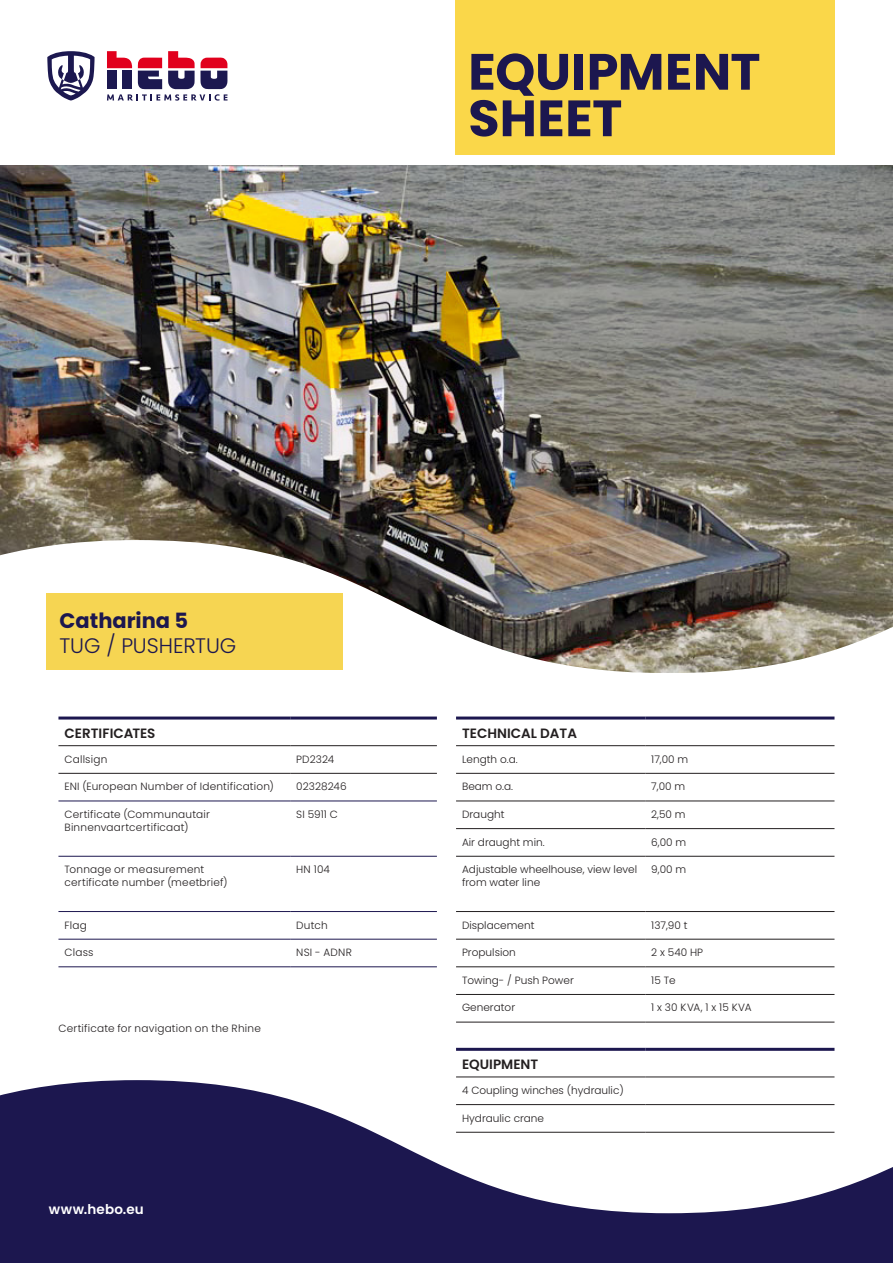
<style>
.page{position:relative;width:893px;height:1263px;background:#fff}
.page>*{position:absolute;margin:0;border:0;box-sizing:border-box;transform-origin:0 0}
.t1{font:700 51px/46.5px "Poppins";color:#1c174f}
.t2{font:300 21px "Poppins";letter-spacing:-.005em;color:#1c174f}
.t3{font:700 21px "Poppins";color:#1c174f}
.t4{font:600 13.5px "Poppins";color:#231f20}
.t5{font:600 13.5px "Poppins";letter-spacing:.015em;color:#fff}
.t6{font:300 10.5px/12.6px "Poppins";letter-spacing:.005em;color:#231f20}
</style>
<div class="page">
<svg style="left:0;top:1080px;width:893px;height:183px;fill:#1c174f"></svg>
<img style="left:0;top:166px;width:893px;height:374px">
<svg style="left:0;top:540px;width:893px;height:400px"></svg>
<svg style="left:107px;top:51px;width:121px;height:50px"></svg>
<svg style="left:47px;top:51px;width:48px;height:50px"></svg>
<div style="left:455px;top:0;width:379px;height:154px;background:#fad749"></div>
<hr style="left:456px;top:745px;width:189px;height:1px;background:#231f20">
<hr style="left:645px;top:745px;width:189px;height:1px;background:#231f20">
<hr style="left:456px;top:773px;width:189px;height:1px;background:#231f20">
<hr style="left:645px;top:773px;width:189px;height:1px;background:#231f20">
<hr style="left:456px;top:800px;width:189px;height:1px;background:#231f20">
<hr style="left:645px;top:800px;width:189px;height:1px;background:#231f20">
<hr style="left:456px;top:828px;width:189px;height:1px;background:#231f20">
<hr style="left:645px;top:828px;width:189px;height:1px;background:#231f20">
<hr style="left:456px;top:856px;width:189px;height:1px;background:#231f20">
<hr style="left:645px;top:856px;width:189px;height:1px;background:#231f20">
<hr style="left:456px;top:911px;width:189px;height:1px;background:#231f20">
<hr style="left:645px;top:911px;width:189px;height:1px;background:#231f20">
<hr style="left:456px;top:939px;width:189px;height:1px;background:#231f20">
<hr style="left:645px;top:939px;width:189px;height:1px;background:#231f20">
<hr style="left:456px;top:966px;width:189px;height:1px;background:#231f20">
<hr style="left:645px;top:966px;width:189px;height:1px;background:#231f20">
<hr style="left:456px;top:994px;width:189px;height:1px;background:#231f20">
<hr style="left:645px;top:994px;width:189px;height:1px;background:#231f20">
<hr style="left:456px;top:1022px;width:189px;height:1px;background:#231f20">
<hr style="left:645px;top:1022px;width:189px;height:1px;background:#231f20">
<hr style="left:456px;top:716px;width:189px;height:3px;background:#1c174f">
<hr style="left:645px;top:716px;width:189px;height:3px;background:#1c174f">
<hr style="left:58px;top:745px;width:232px;height:1px;background:#231f20">
<hr style="left:290px;top:745px;width:147px;height:1px;background:#231f20">
<hr style="left:58px;top:773px;width:232px;height:1px;background:#231f20">
<hr style="left:290px;top:773px;width:147px;height:1px;background:#231f20">
<hr style="left:58px;top:716px;width:232px;height:3px;background:#1c174f">
<hr style="left:290px;top:716px;width:147px;height:3px;background:#1c174f">
<hr style="left:58px;top:800px;width:232px;height:1px;background:#1c174f">
<hr style="left:290px;top:800px;width:147px;height:1px;background:#1c174f">
<hr style="left:58px;top:856px;width:232px;height:1px;background:#1c174f">
<hr style="left:290px;top:856px;width:147px;height:1px;background:#1c174f">
<hr style="left:58px;top:911px;width:232px;height:1px;background:#1c174f">
<hr style="left:290px;top:911px;width:147px;height:1px;background:#1c174f">
<hr style="left:58px;top:939px;width:232px;height:1px;background:#1c174f">
<hr style="left:290px;top:939px;width:147px;height:1px;background:#1c174f">
<hr style="left:58px;top:966px;width:232px;height:1px;background:#1c174f">
<hr style="left:290px;top:966px;width:147px;height:1px;background:#1c174f">
<div style="left:46px;top:593px;width:296px;height:77px;background:#f6d552"></div>
<hr style="left:456px;top:1076px;width:189px;height:1px;background:#231f20">
<hr style="left:645px;top:1076px;width:189px;height:1px;background:#231f20">
<hr style="left:456px;top:1104px;width:189px;height:1px;background:#231f20">
<hr style="left:645px;top:1104px;width:189px;height:1px;background:#231f20">
<hr style="left:456px;top:1132px;width:189px;height:1px;background:#231f20">
<hr style="left:645px;top:1132px;width:189px;height:1px;background:#231f20">
<hr style="left:456px;top:1048px;width:189px;height:3px;background:#1c174f">
<hr style="left:645px;top:1048px;width:189px;height:3px;background:#1c174f">
<h1 class="t1" style="left:468px;top:49px;width:294px">EQUIPMENT<br>SHEET</h1>
<h2 class="t3" style="left:60px;top:608px;width:130px">Catharina 5</h2>
<h2 class="t2" style="left:60px;top:633px;width:178px">TUG / PUSHERTUG</h2>
<p class="t4" style="left:64px;top:726px;width:93px">CERTIFICATES</p>
<p class="t6" style="left:64px;top:753px;width:45px">Callsign</p>
<p class="t6" style="left:296px;top:753px;width:40px">PD2324</p>
<p class="t6" style="left:64px;top:780px;width:211px">ENI (European Number of Identification)</p>
<p class="t6" style="left:296px;top:780px;width:52px">02328246</p>
<p class="t6" style="left:64px;top:808px;width:147px">Certificate (Communautair<br>Binnenvaartcertificaat)</p>
<p class="t6" style="left:296px;top:808px;width:43px">SI 5911 C</p>
<p class="t6" style="left:64px;top:863px;width:165px">Tonnage or measurement certificate number (meetbrief)</p>
<p class="t6" style="left:296px;top:863px;width:35px">HN 104</p>
<p class="t6" style="left:64px;top:919px;width:24px">Flag</p>
<p class="t6" style="left:296px;top:919px;width:33px">Dutch</p>
<p class="t6" style="left:64px;top:946px;width:31px">Class</p>
<p class="t6" style="left:296px;top:946px;width:57px">NSI - ADNR</p>
<p class="t6" style="left:58px;top:1022px;width:204px">Certificate for navigation on the Rhine</p>
<p class="t5" style="left:49px;top:1201px;width:96px">www.hebo.eu</p>
<p class="t4" style="left:462px;top:726px;width:116px">TECHNICAL DATA</p>
<p class="t6" style="left:462px;top:753px;width:57px">Length o.a.</p>
<p class="t6" style="left:651px;top:753px;width:39px">17,00 m</p>
<p class="t6" style="left:462px;top:780px;width:53px">Beam o.a.</p>
<p class="t6" style="left:651px;top:780px;width:35px">7,00 m</p>
<p class="t6" style="left:462px;top:808px;width:44px">Draught</p>
<p class="t6" style="left:651px;top:808px;width:36px">2,50 m</p>
<p class="t6" style="left:462px;top:836px;width:84px">Air draught min.</p>
<p class="t6" style="left:651px;top:836px;width:36px">6,00 m</p>
<p class="t6" style="left:462px;top:863px;width:177px">Adjustable wheelhouse, view level from water line</p>
<p class="t6" style="left:651px;top:863px;width:36px">9,00 m</p>
<p class="t6" style="left:462px;top:919px;width:74px">Displacement</p>
<p class="t6" style="left:651px;top:919px;width:38px">137,90 t</p>
<p class="t6" style="left:462px;top:946px;width:55px">Propulsion</p>
<p class="t6" style="left:651px;top:946px;width:53px">2 x 540 HP</p>
<p class="t6" style="left:462px;top:974px;width:113px">Towing- / Push Power</p>
<p class="t6" style="left:651px;top:974px;width:26px">15 Te</p>
<p class="t6" style="left:462px;top:1001px;width:55px">Generator</p>
<p class="t6" style="left:651px;top:1001px;width:102px">1 x 30 KVA, 1 x 15 KVA</p>
<p class="t4" style="left:462px;top:1057px;width:78px">EQUIPMENT</p>
<p class="t6" style="left:462px;top:1084px;width:163px">4 Coupling winches (hydraulic)</p>
<p class="t6" style="left:462px;top:1112px;width:84px">Hydraulic crane</p>
</div>
